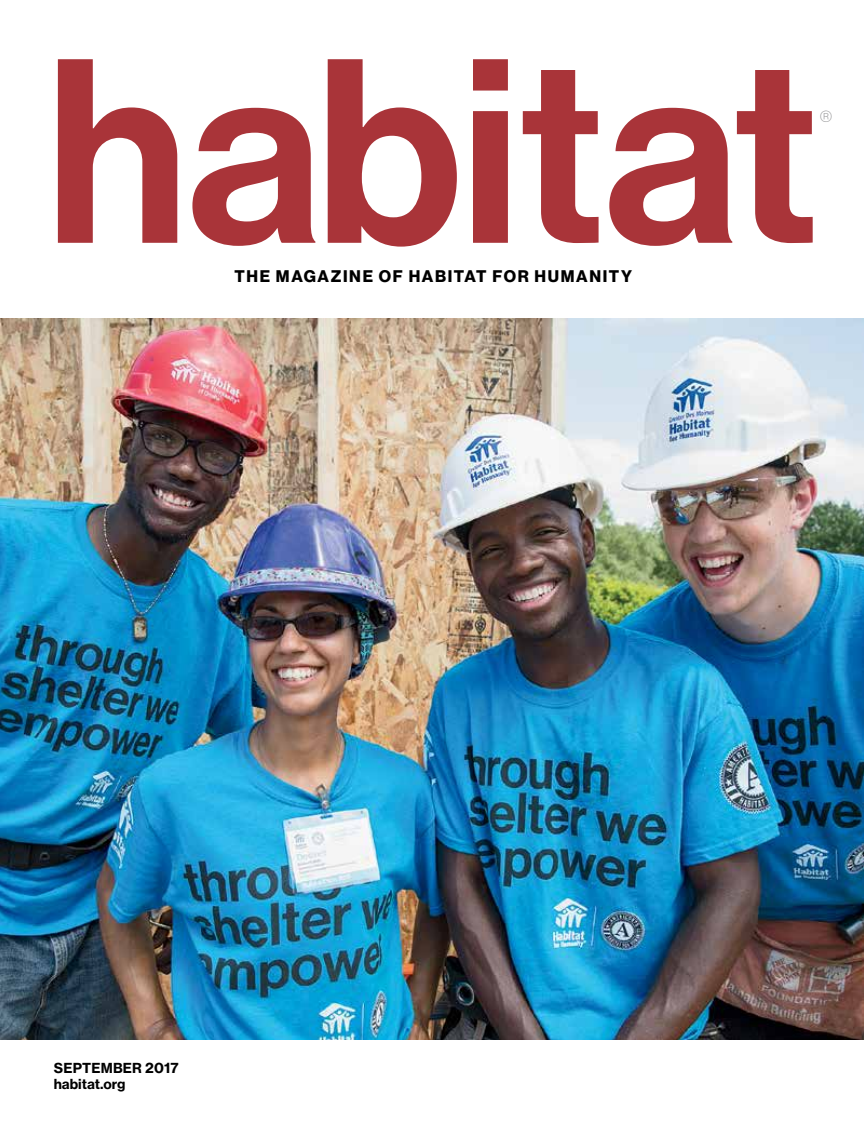
<style>
.page{position:relative;width:864px;height:1134px;background:#fff}
.page>*{position:absolute;margin:0;border:0;box-sizing:border-box;transform-origin:0 0}
.t1{font:256.65px "N Haas Grotesk DS Pro 65 Md";color:#a93439}
.t2{font:24px "N Haas Grotesk DS Pro 25 Th";color:#959597}
.t3{font:16.5px "N Haas Grotesk DS Pro 75 Bd";letter-spacing:.1em;color:#000}
.t4{font:13.65px/16.4px "N Haas Grotesk TX Pro 75 Bd";letter-spacing:.01em;color:#000}
</style>
<div class="page">
<img style="left:0;top:319px;width:864px;height:721px">
<h1 class="t1" style="left:47px;top:4px;width:773px">habitat</h1>
<p class="t3" style="left:234px;top:267px;width:399px">THE MAGAZINE OF HABITAT FOR HUMANITY</p>
<h2 class="t2" style="left:820px;top:106px;width:14px">®</h2>
<p class="t4" style="left:54px;top:1060px;width:126px">SEPTEMBER 2017 habitat.org</p>
</div>
